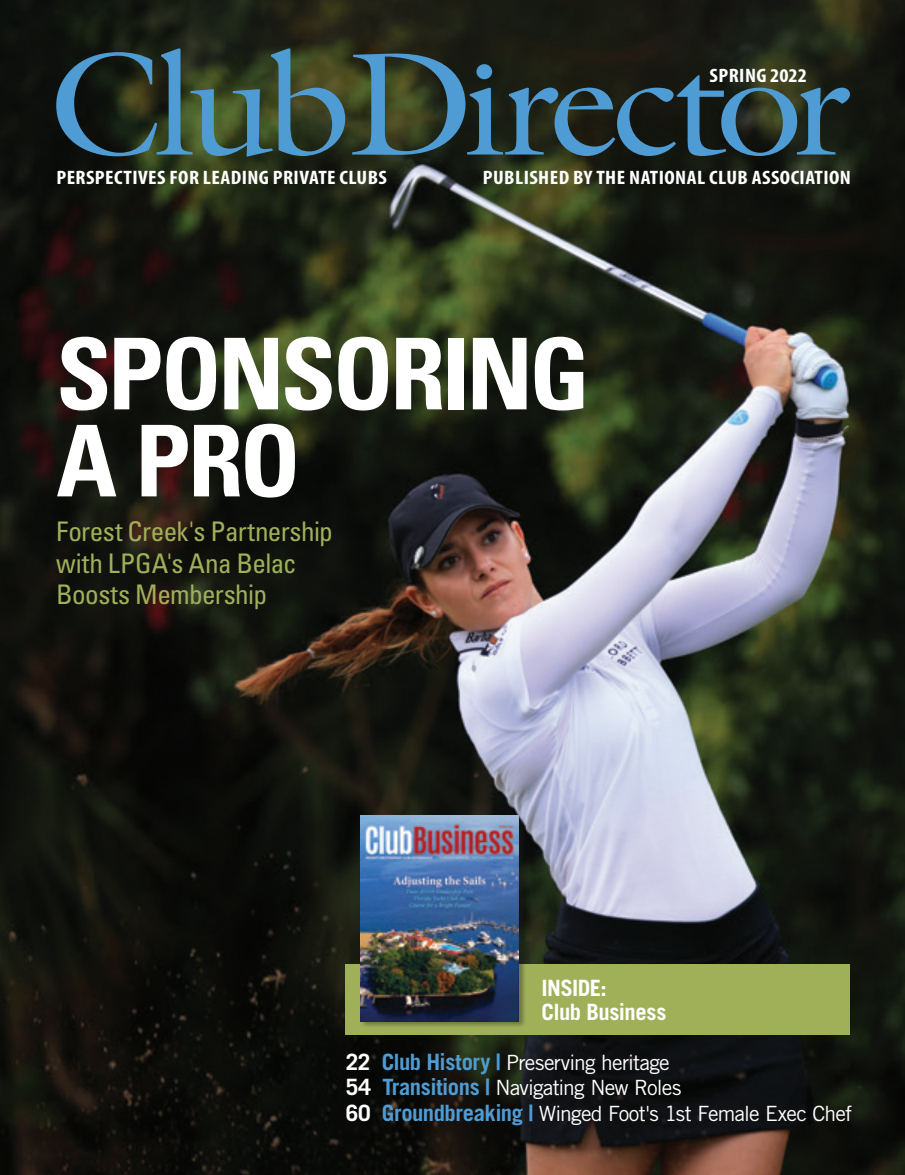
<style>
.page{position:relative;width:905px;height:1175px;background:#fff}
.page>*{position:absolute;margin:0;border:0;box-sizing:border-box;transform-origin:0 0}
.t1{font:700 condensed 99px/87px "Univers LT Std";letter-spacing:-.035em;color:#fff}
.t2{font:condensed 27px/31.5px "Univers LT Std";letter-spacing:-.02em;color:#a0b059}
.t3{font:700 22.5px "Trade Gothic LT Std";letter-spacing:-.025em;color:#fff}
.t4{font:21px "Trade Gothic LT Std";letter-spacing:-.04em;color:#fff}
.t5{font:700 condensed 19.5px "Myriad Pro";letter-spacing:.02em;color:#fff;scale:1.1 1}
.s1{font-weight:700;font-size:22.5px}
.s2{font-weight:700;font-size:22.5px;color:#4f9cd5}
</style>
<div class="page">
<img style="left:0;top:0;width:904px;height:1174px">
<svg style="left:56px;top:48px;width:794px;height:109px;background:#2f4545"></svg>
<div style="left:346px;top:964px;width:504px;height:71px;background:#a0b059"></div>
<div style="left:360px;top:814px;width:165px;height:213px;background:#231f20;opacity:.4"></div>
<img style="left:361px;top:815px;width:158px;height:206px">
<p class="t5" style="left:709px;top:63px;width:90px">SPRING 2022</p>
<p class="t5" style="left:56px;top:165px;width:302px">PERSPECTIVES FOR LEADING PRIVATE CLUBS</p>
<p class="t5" style="left:483px;top:165px;width:336px">PUBLISHED BY THE NATIONAL CLUB ASSOCIATION</p>
<p class="t1" style="left:56px;top:330px;width:535px">SPONSORING<br>A PRO</p>
<p class="t2" style="left:56px;top:515px;width:278px">Forest Creek's Partnership with LPGA's Ana Belac<br>Boosts Membership</p>
<p class="t3" style="left:541px;top:974px;width:67px">INSIDE:</p>
<p class="t3" style="left:541px;top:998px;width:126px">Club Business</p>
<p class="t4" style="left:346px;top:1049px;width:325px"><span class="s1">22</span> <span class="s2">Club History |</span> Preserving heritage</p>
<p class="t4" style="left:346px;top:1075px;width:337px"><span class="s1">54</span> <span class="s2">Transitions |</span> Navigating New Roles</p>
<p class="t4" style="left:346px;top:1100px;width:508px"><span class="s1">60</span> <span class="s2">Groundbreaking |</span> Winged Foot's 1st Female Exec Chef</p>
</div>
